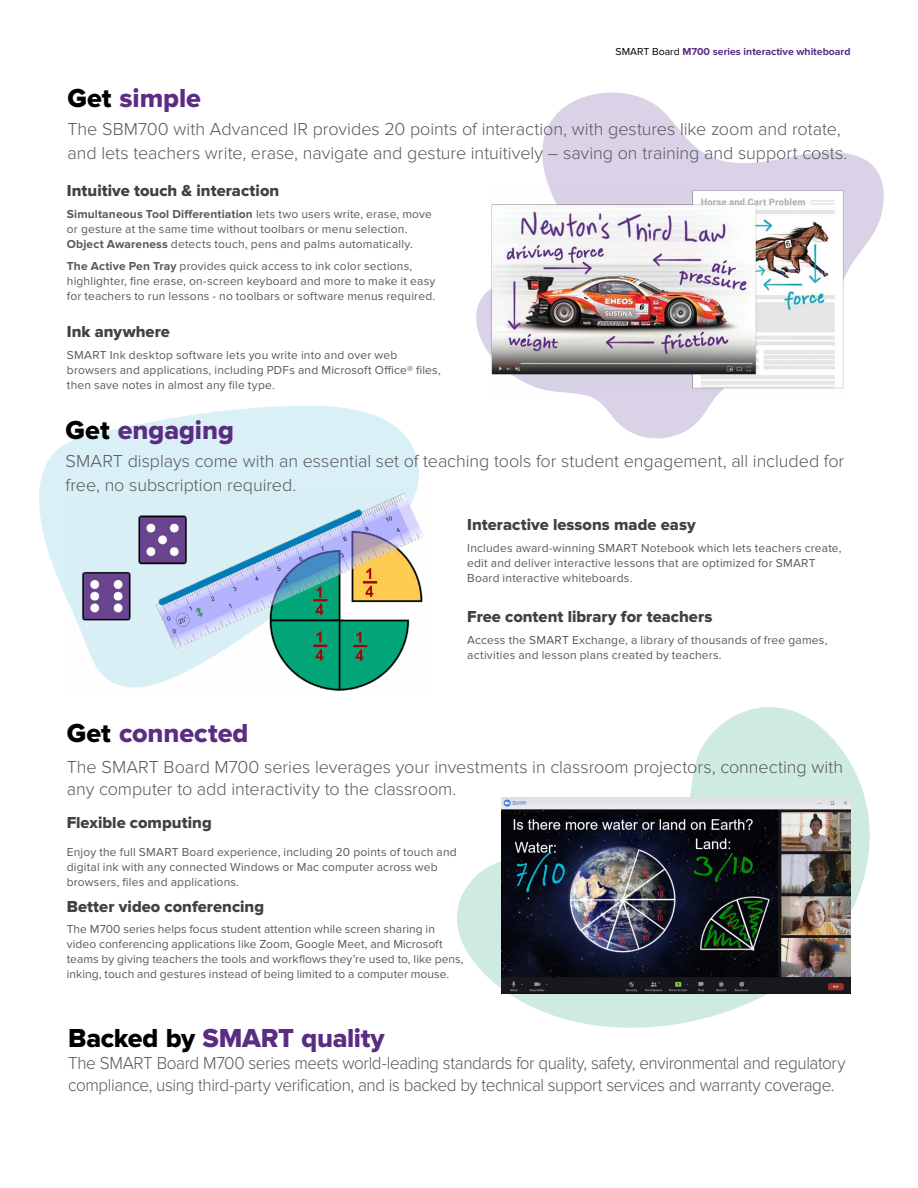
<style>
.page{position:relative;width:918px;height:1188px;background:#fff}
.page>*{position:absolute;margin:0;border:0;box-sizing:border-box;transform-origin:0 0}
.t1{font:27px "Proxima Nova Extrabld";letter-spacing:-.005em;color:#5a2d82}
.t2{font:300 18px/24px "Proxima Nova";letter-spacing:-.005em;color:#58595b}
.t3{font:300 18px/21.6px "Proxima Nova";letter-spacing:-.025em;color:#58595b;scale:.95 1}
.t4{font:16.5px "Proxima Nova Extrabld";color:#414042}
.t5{font:12px/15px "Proxima Nova";letter-spacing:.015em;color:#58595b}
.t6{font:700 10.5px "Proxima Nova";color:#5a2d82}
.s1{font-weight:400;color:#000}
.s2{color:#000}
.s3{font-weight:700}
</style>
<div class="page">
<svg style="left:39px;top:405px;width:380px;height:194px;fill:#d9f0f6"></svg>
<svg style="left:457px;top:707px;width:413px;height:321px"></svg>
<svg style="left:476px;top:92px;width:408px;height:347px"></svg>
<img style="left:67px;top:484px;width:357px;height:207px">
<img style="left:501px;top:798px;width:349px;height:195px">
<img style="left:487px;top:187px;width:360px;height:206px">
<p class="t6" style="left:616px;top:46px;width:236px"><span class="s1">SMART Board</span> M700 series interactive whiteboard</p>
<h1 class="t1" style="left:68px;top:82px;width:135px"><span class="s2">Get</span> simple</h1>
<h2 class="t2" style="left:68px;top:117px;width:782px">The SBM700 with Advanced IR provides 20 points of interaction, with gestures like zoom and rotate, and lets teachers write, erase, navigate and gesture intuitively – saving on training and support costs.</h2>
<h3 class="t4" style="left:67px;top:181px;width:214px">Intuitive touch &amp; interaction</h3>
<p class="t5" style="left:67px;top:207px;width:367px"><span class="s3">Simultaneous Tool Differentiation</span> lets two users write, erase, move or gesture at the same time without toolbars or menu selection.<br><span class="s3">Object Awareness</span> detects touch, pens and palms automatically.</p>
<p class="t5" style="left:67px;top:258px;width:370px"><span class="s3">The Active Pen Tray</span> provides quick access to ink color sections, highlighter, fine erase, on-screen keyboard and more to make it easy for teachers to run lessons - no toolbars or software menus required.</p>
<h3 class="t4" style="left:67px;top:322px;width:105px">Ink anywhere</h3>
<p class="t5" style="left:67px;top:348px;width:375px">SMART Ink desktop software lets you write into and over web browsers and applications, including PDFs and Microsoft Office® files, then save notes in almost any file type.</p>
<h1 class="t1" style="left:66px;top:415px;width:170px"><span class="s2">Get</span> engaging</h1>
<h2 class="t2" style="left:66px;top:450px;width:780px">SMART displays come with an essential set of teaching tools for student engagement, all included for free, no subscription required.</h2>
<h3 class="t4" style="left:467px;top:515px;width:230px">Interactive lessons made easy</h3>
<p class="t5" style="left:467px;top:540px;width:376px">Includes award-winning SMART Notebook which lets teachers create, edit and deliver interactive lessons that are optimized for SMART<br>Board interactive whiteboards.</p>
<h3 class="t4" style="left:467px;top:607px;width:247px">Free content library for teachers</h3>
<p class="t5" style="left:467px;top:632px;width:362px">Access the SMART Exchange, a library of thousands of free games, activities and lesson plans created by teachers.</p>
<h1 class="t1" style="left:67px;top:718px;width:183px"><span class="s2">Get</span> connected</h1>
<h2 class="t2" style="left:67px;top:757px;width:778px;line-height:21.6px">The SMART Board M700 series leverages your investments in classroom projectors, connecting with any computer to add interactivity to the classroom.</h2>
<h3 class="t4" style="left:67px;top:813px;width:147px">Flexible computing</h3>
<p class="t5" style="left:67px;top:845px;width:392px">Enjoy the full SMART Board experience, including 20 points of touch and digital ink with any connected Windows or Mac computer across web browsers, files and applications.</p>
<h3 class="t4" style="left:67px;top:897px;width:199px">Better video conferencing</h3>
<p class="t5" style="left:67px;top:922px;width:398px">The M700 series helps focus student attention while screen sharing in video conferencing applications like Zoom, Google Meet, and Microsoft teams by giving teachers the tools and workflows they’re used to, like pens, inking, touch and gestures instead of being limited to a computer mouse.</p>
<h1 class="t1" style="left:68px;top:1023px;width:318px"><span class="s2">Backed by</span> SMART quality</h1>
<h2 class="t3" style="left:68px;top:1052px;width:820px">The SMART Board M700 series meets world-leading standards for quality, safety, environmental and regulatory compliance, using third-party verification, and is backed by technical support services and warranty coverage.</h2>
</div>
